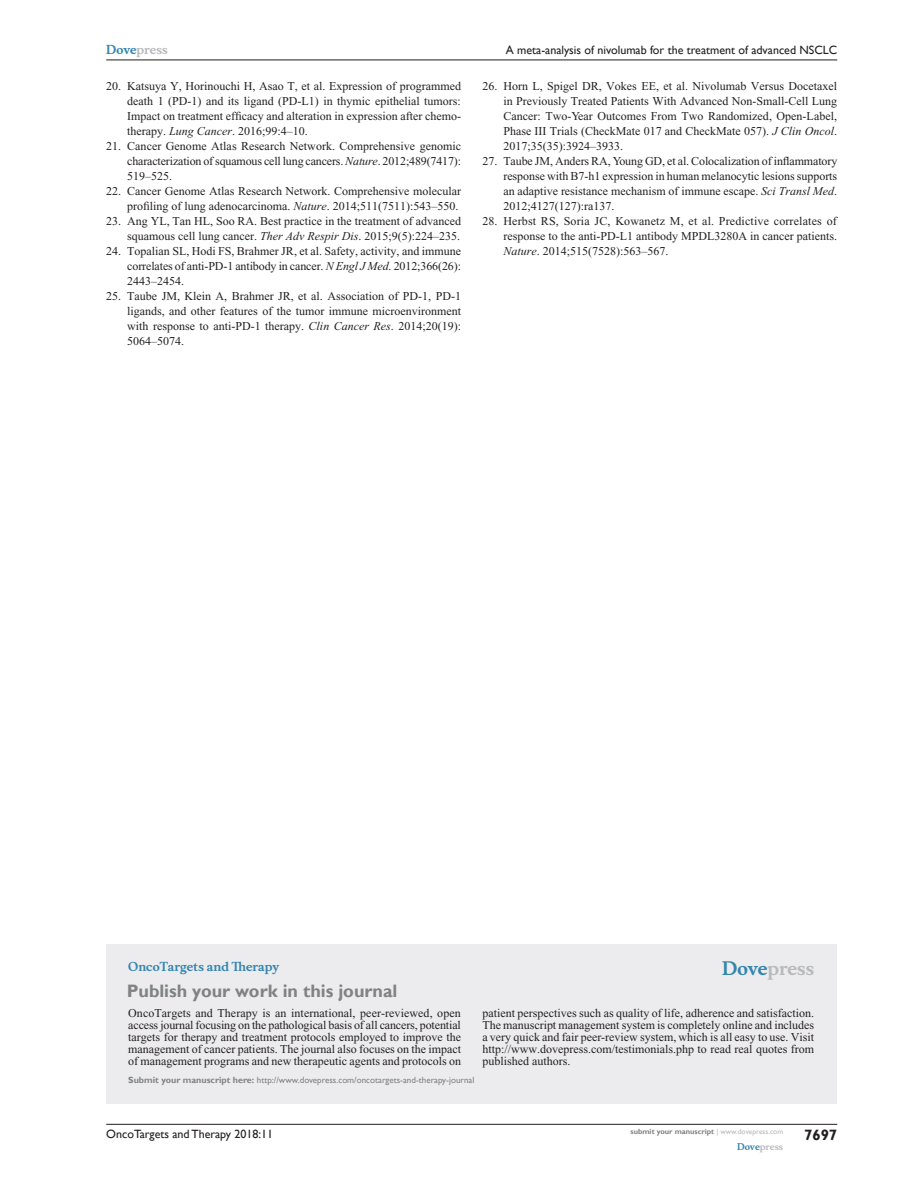
<style>
.page{position:relative;width:918px;height:1188px;background:#fff}
.page>*{position:absolute;margin:0;border:0;box-sizing:border-box;transform-origin:0 0}
.PromBx-H1{font:700 18px "Gill Sans";color:#808285}
.PromBx-Brand{font:700 18px "Musee";color:#b8b9bc}
.t1{font:700 15px "Gill Sans";color:#231f20}
.RefNL2{font:12px/15px "Times New Roman";color:#231f20;text-align:justify}
.PromBx-Tx{font:12px/12px "Times New Roman";color:#231f20;text-align:justify}
.t2{font:12px "Gill Sans";color:#231f20}
.PromBx-JrnlName{font:700 12px "Musee";color:#3485ae}
.t3{font:700 12px "Musee";color:#b8b9bc}
.PromBx-SubmitMssWebA{font:9px "Gill Sans";color:#808285}
.t4{font:700 9px "Musee";color:#b8b9bc}
.t5{font:700 7.5px "Gill Sans";color:#808285}
.s1{color:#3485ae}
.s2{font-style:italic}
.s3{font-weight:700}
.s4{font-weight:400;color:#b8b9bc}
</style>
<div class="page">
<div style="left:106px;top:944px;width:731px;height:159px;background:#ececee"></div>
<hr style="left:106px;top:1124px;width:731px;height:1px;background:#231f20">
<hr style="left:106px;top:60px;width:731px;height:1px;background:#231f20">
<p class="t3" style="left:106px;top:43px;width:63px"><span class="s1">Dove</span>press</p>
<p class="RefNL2" style="left:127px;top:79px;width:335px;text-indent:-21px">20. Katsuya Y, Horinouchi H, Asao T, et al. Expression of programmed death 1 (PD-1) and its ligand (PD-L1) in thymic epithelial tumors:<br>Impact on treatment efficacy and alteration in expression after chemo&shy;therapy. <span class="s2">Lung Cancer</span>. 2016;99:4–10.</p>
<p class="RefNL2" style="left:127px;top:139px;width:335px;text-indent:-21px">21. Cancer Genome Atlas Research Network. Comprehensive genomic characterization of squamous cell lung cancers. <span class="s2">Nature</span>. 2012;489(7417):<br>519–525.</p>
<p class="RefNL2" style="left:106px;top:184px;width:356px;text-align:right">22. Cancer Genome Atlas Research Network. Comprehensive molecular profiling of lung adenocarcinoma. <span class="s2">Nature</span>. 2014;511(7511):543–550.</p>
<p class="RefNL2" style="left:106px;top:214px;width:356px;text-align:right">23. Ang YL, Tan HL, Soo RA. Best practice in the treatment of advanced squamous cell lung cancer. <span class="s2">Ther Adv Respir Dis</span>. 2015;9(5):224–235.</p>
<p class="RefNL2" style="left:127px;top:244px;width:335px;text-indent:-21px">24. Topalian SL, Hodi FS, Brahmer JR, et al. Safety, activity, and immune correlates of anti-PD-1 antibody in cancer. <span class="s2">N Engl J Med</span>. 2012;366(26):<br>2443–2454.</p>
<p class="RefNL2" style="left:127px;top:289px;width:335px;text-indent:-21px">25. Taube JM, Klein A, Brahmer JR, et al. Association of PD-1, PD-1 ligands, and other features of the tumor immune microenvironment with response to anti-PD-1 therapy. <span class="s2">Clin Cancer Res</span>. 2014;20(19):<br>5064–5074.</p>
<p class="t2" style="left:506px;top:43px;width:302px">A meta-analysis of nivolumab for the treatment of advanced NSCLC</p>
<p class="RefNL2" style="left:503px;top:79px;width:335px;text-indent:-21px">26. Horn L, Spigel DR, Vokes EE, et al. Nivolumab Versus Docetaxel in Previously Treated Patients With Advanced Non-Small-Cell Lung Cancer: Two-Year Outcomes From Two Randomized, Open-Label, Phase III Trials (CheckMate 017 and CheckMate 057). <span class="s2">J Clin Oncol</span>.<br>2017;35(35):3924–3933.</p>
<p class="RefNL2" style="left:503px;top:154px;width:336px;text-indent:-21px">27. Taube JM, Anders RA, Young GD, et al. Colocalization of inflammatory response with B7-h1 expression in human melanocytic lesions supports an adaptive resistance mechanism of immune escape. <span class="s2">Sci Transl Med</span>.<br>2012;4127(127):ra137.</p>
<p class="RefNL2" style="left:503px;top:214px;width:335px;text-indent:-21px">28. Herbst RS, Soria JC, Kowanetz M, et al. Predictive correlates of response to the anti-PD-L1 antibody MPDL3280A in cancer patients.<br><span class="s2">Nature</span>. 2014;515(7528):563–567.</p>
<p class="PromBx-JrnlName" style="left:128px;top:959px;width:152px">OncoTargets and Therapy</p>
<p class="PromBx-H1" style="left:127px;top:980px;width:272px">Publish your work in this journal</p>
<p class="PromBx-Brand" style="left:722px;top:958px;width:94px"><span class="s1">Dove</span>press</p>
<p class="PromBx-Tx" style="left:128px;top:1007px;width:334px">OncoTargets and Therapy is an international, peer-reviewed, open access journal focusing on the pathological basis of all cancers, potential targets for therapy and treatment protocols employed to improve the management of cancer patients. The journal also focuses on the impact of management programs and new therapeutic agents and protocols on</p>
<p class="PromBx-Tx" style="left:482px;top:1007px;width:333px">patient perspectives such as quality of life, adherence and satisfaction.<br>The manuscript management system is completely online and includes a very quick and fair peer-review system, which is all easy to use. Visit http://www.dovepress.com/testimonials.php to read real quotes from published authors.</p>
<p class="PromBx-SubmitMssWebA" style="left:128px;top:1075px;width:348px"><span class="s3">Submit your manuscript here:</span> http://www.dovepress.com/oncotargets-and-therapy-journal</p>
<p class="t2" style="left:106px;top:1127px;width:168px">OncoTargets and Therapy 2018:11</p>
<p class="t5" style="left:631px;top:1127px;width:154px">submit your manuscript <span class="s4">| www.dovepress.com</span></p>
<p class="t4" style="left:737px;top:1141px;width:48px"><span class="s1">Dove</span>press</p>
<p class="t1" style="left:804px;top:1126px;width:35px">7697</p>
</div>
